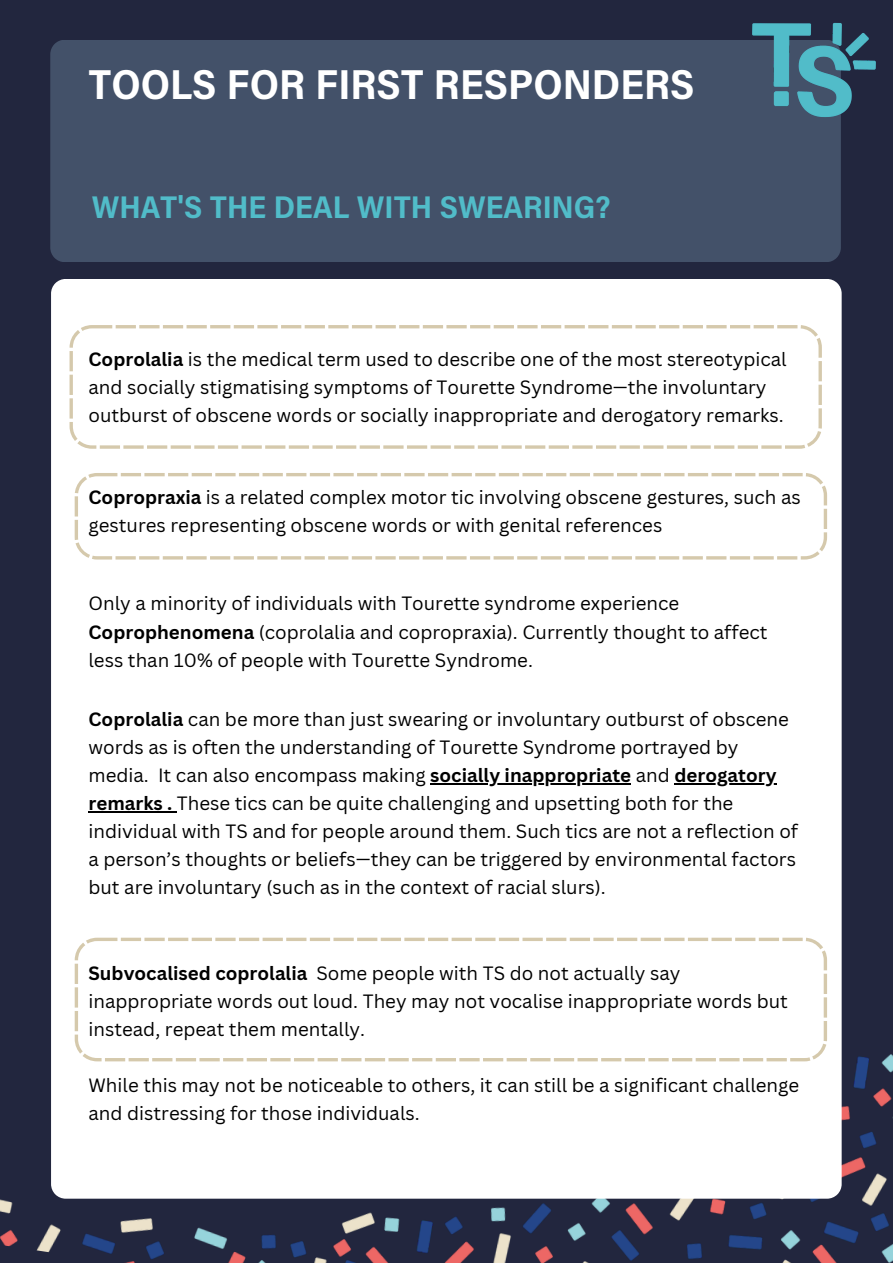
<style>
.page{position:relative;width:893px;height:1264px;background:#fff}
.page>*{position:absolute;margin:0;border:0;box-sizing:border-box;transform-origin:0 0}
.t1{font:700 42px "Acumin Pro Semi Cond";color:#fff}
.t2{font:700 31.5px "Acumin Pro Semi Cond";color:#51bcc9}
.t3{font:18.75px/28px "Canva Sans";color:#000}
.s1{font-weight:700}
</style>
<div class="page">
<div style="left:0;top:0;width:892px;height:1262px;background:#22263e"></div>
<div style="left:50px;top:40px;width:790px;height:221px;background:#435169"></div>
<img style="left:0;top:898px;width:892px;height:364px">
<div style="left:51px;top:279px;width:790px;height:919px;background:#fff"></div>
<svg style="left:75px;top:473px;width:752px;height:86px;background:#fbfbf8"></svg>
<div style="left:69px;top:325px;width:752px;height:124px;background:#fff"></div>
<div style="left:75px;top:937px;width:752px;height:124px;background:#fff"></div>
<hr style="left:430px;top:783px;width:201px;height:1px;background:#000">
<hr style="left:674px;top:783px;width:102px;height:1px;background:#000">
<hr style="left:88px;top:811px;width:89px;height:1px;background:#000">
<img style="left:702px;top:22px;width:174px;height:127px">
<h1 class="t1" style="left:88px;top:68px;width:607px">TOOLS FOR FIRST RESPONDERS</h1>
<h2 class="t2" style="left:92px;top:194px;width:520px">WHAT'S THE DEAL WITH SWEARING?</h2>
<p class="t3" style="left:88px;top:345px;width:699px"><span class="s1">Coprolalia</span> is the medical term used to describe one of the most stereotypical and socially stigmatising symptoms of Tourette Syndrome—the involuntary outburst of obscene words or socially inappropriate and derogatory remarks.</p>
<p class="t3" style="left:88px;top:482px;width:713px"><span class="s1">Copropraxia</span> is a related complex motor tic involving obscene gestures, such as gestures representing obscene words or with genital references</p>
<p class="t3" style="left:88px;top:589px;width:680px">Only a minority of individuals with Tourette syndrome experience<br><span class="s1">Coprophenomena</span> (coprolalia and copropraxia). Currently thought to affect less than 10% of people with Tourette Syndrome.</p>
<p class="t3" style="left:88px;top:704px;width:711px"><span class="s1">Coprolalia</span> can be more than just swearing or involuntary outburst of obscene words as is often the understanding of Tourette Syndrome portrayed by media. It can also encompass making <span class="s1">socially inappropriate</span> and <span class="s1">derogatory remarks .</span> These tics can be quite challenging and upsetting both for the individual with TS and for people around them. Such tics are not a reflection of a person’s thoughts or beliefs—they can be triggered by environmental factors but are involuntary (such as in the context of racial slurs).</p>
<p class="t3" style="left:88px;top:958px;width:701px"><span class="s1">Subvocalised coprolalia</span> Some people with TS do not actually say inappropriate words out loud. They may not vocalise inappropriate words but instead, repeat them mentally.</p>
<p class="t3" style="left:88px;top:1070px;width:712px">While this may not be noticeable to others, it can still be a significant challenge and distressing for those individuals.</p>
</div>
